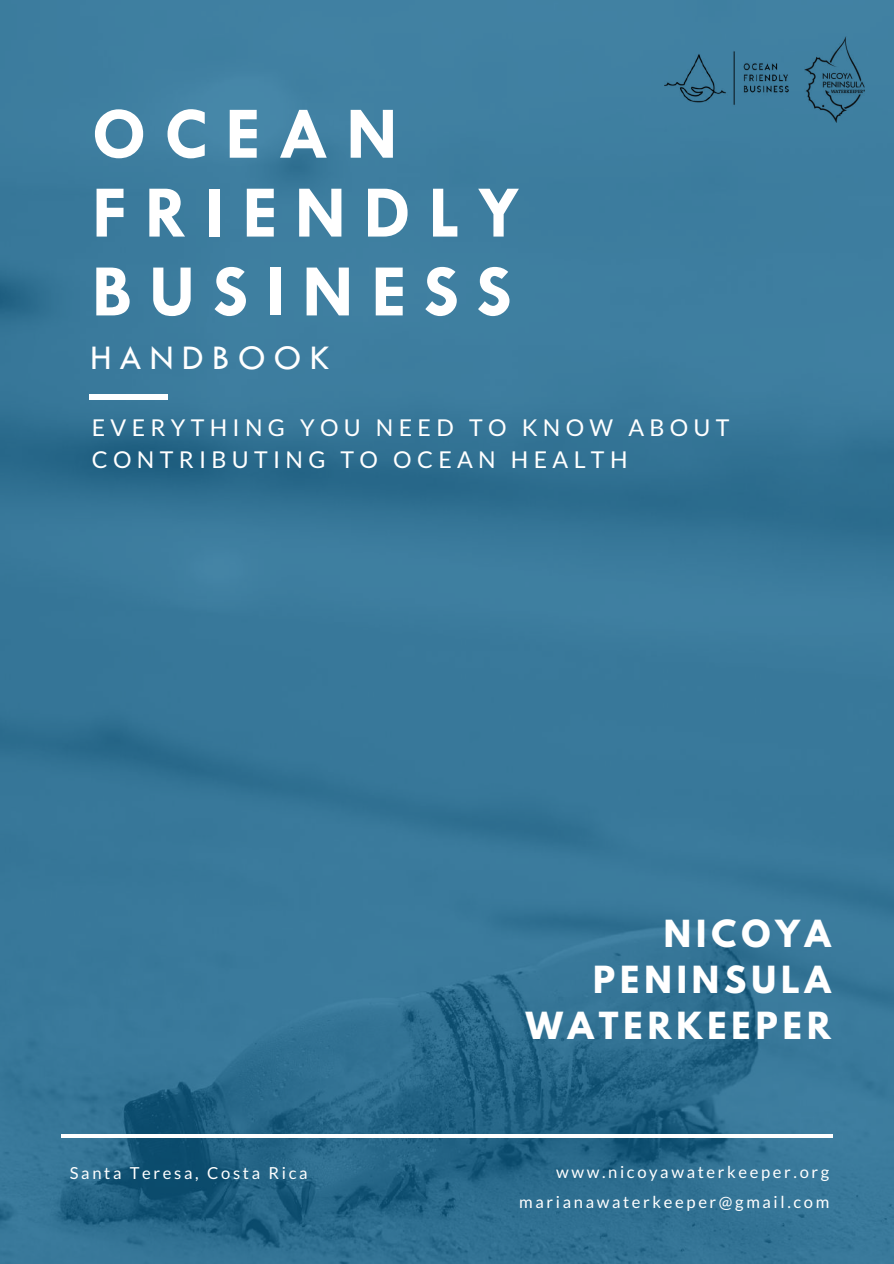
<style>
.page{position:relative;width:894px;height:1264px;background:#fff}
.page>*{position:absolute;margin:0;border:0;box-sizing:border-box;transform-origin:0 0}
.t1{font:700 74.7px/78.8px "Tw Cen";letter-spacing:.23em;color:#fff}
.t2{font:35.85px "Tw Cen MT Regular";letter-spacing:.23em;color:#fff}
.t3{font:700 33.15px/46.2px "League Spartan";letter-spacing:.15em;color:#fff;text-align:right}
.t4{font:23.25px/31.5px "Lato";letter-spacing:.23em;color:#fff}
.t5{font:16.5px/30.5px "Lato";letter-spacing:.16em;color:#fff;text-align:right}
</style>
<div class="page">
<img style="left:0;top:0;width:893px;height:1263px">
<hr style="left:61px;top:1134px;width:771px;height:3px;background:#fff">
<img style="left:659px;top:46px;width:138px;height:67px">
<img style="left:804px;top:36px;width:60px;height:87px">
<div style="left:89px;top:394px;width:78px;height:5px;background:#fff"></div>
<h1 class="t1" style="left:92px;top:95px;width:430px">OCEAN<br>FRIENDLY<br>BUSINESS</h1>
<h2 class="t2" style="left:90px;top:338px;width:241px">HANDBOOK</h2>
<h3 class="t4" style="left:92px;top:411px;width:639px">EVERYTHING YOU NEED TO KNOW ABOUT<br>CONTRIBUTING TO OCEAN HEALTH</h3>
<h3 class="t3" style="left:525px;top:914px;width:306px">NICOYA<br>PENINSULA<br>WATERKEEPER</h3>
<p class="t5" style="left:70px;top:1156px;width:239px">Santa Teresa, Costa Rica</p>
<p class="t5" style="left:519px;top:1156px;width:311px">www.nicoyawaterkeeper.org marianawaterkeeper@gmail.com</p>
</div>
